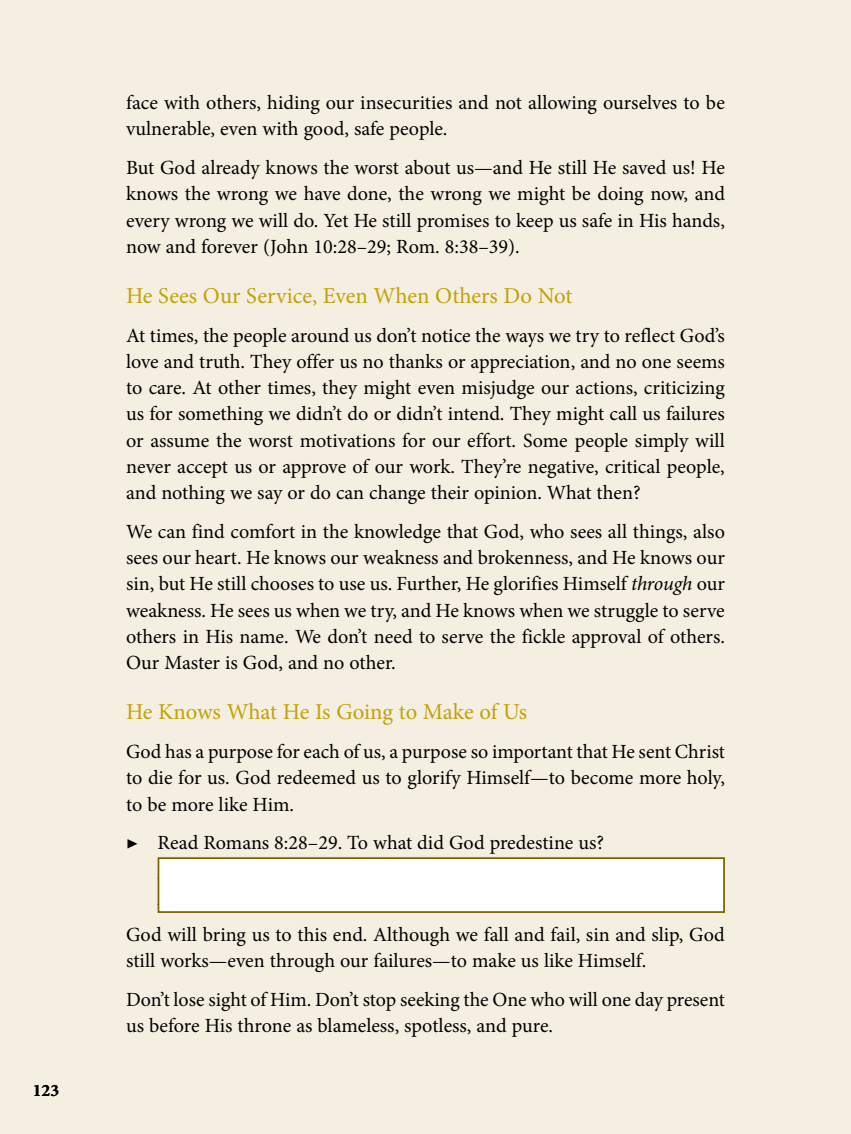
<style>
.page{position:relative;width:851px;height:1134px;background:#fff}
.page>*{position:absolute;margin:0;border:0;box-sizing:border-box;transform-origin:0 0}
.t1{font:22.75px "Minion Pro";letter-spacing:-.005em;color:#c2a204}
.t2{font:20.12px/26.2px "Minion Pro";letter-spacing:-.005em;color:#000;text-align:justify}
.t3{font:700 17.5px "Minion Pro";color:#000}
.s1{font-style:italic}
</style>
<div class="page">
<div style="left:0;top:0;width:850px;height:1134px;background:#f5efe1"></div>
<div style="left:158px;top:857px;width:566px;height:56px;background:#fff;border:2px solid #796500"></div>
<p class="t3" style="left:33px;top:1078px;width:28px">123</p>
<p class="t2" style="left:126px;top:90px;width:600px">face with others, hiding our insecurities and not allowing ourselves to be vulnerable, even with good, safe people.</p>
<p class="t2" style="left:126px;top:155px;width:600px">But God already knows the worst about us—and He still He saved us! He knows the wrong we have done, the wrong we might be doing now, and every wrong we will do. Yet He still promises to keep us safe in His hands, now and forever (John 10:28–29; Rom. 8:38–39).</p>
<p class="t1" style="left:126px;top:280px;width:448px">He Sees Our Service, Even When Others Do Not</p>
<p class="t2" style="left:126px;top:322px;width:600px">At times, the people around us don’t notice the ways we try to reflect God’s love and truth. They offer us no thanks or appreciation, and no one seems to care. At other times, they might even misjudge our actions, criticizing us for something we didn’t do or didn’t intend. They might call us failures or assume the worst motivations for our effort. Some people simply will never accept us or approve of our work. They’re negative, critical people, and nothing we say or do can change their opinion. What then?</p>
<p class="t2" style="left:126px;top:519px;width:600px">We can find comfort in the knowledge that God, who sees all things, also sees our heart. He knows our weakness and brokenness, and He knows our sin, but He still chooses to use us. Further, He glorifies Himself <span class="s1">through</span> our weakness. He sees us when we try, and He knows when we struggle to serve others in His name. We don’t need to serve the fickle approval of others.<br>Our Master is God, and no other.</p>
<p class="t1" style="left:126px;top:697px;width:402px">He Knows What He Is Going to Make of Us</p>
<p class="t2" style="left:126px;top:739px;width:600px">God has a purpose for each of us, a purpose so important that He sent Christ to die for us. God redeemed us to glorify Himself—to become more holy, to be more like Him.</p>
<p class="t2" style="left:126px;top:830px;width:479px">▶ Read Romans 8:28–29. To what did God predestine us?</p>
<p class="t2" style="left:126px;top:921px;width:600px">God will bring us to this end. Although we fall and fail, sin and slip, God still works—even through our failures—to make us like Himself.</p>
<p class="t2" style="left:126px;top:986px;width:600px">Don’t lose sight of Him. Don’t stop seeking the One who will one day present us before His throne as blameless, spotless, and pure.</p>
</div>
